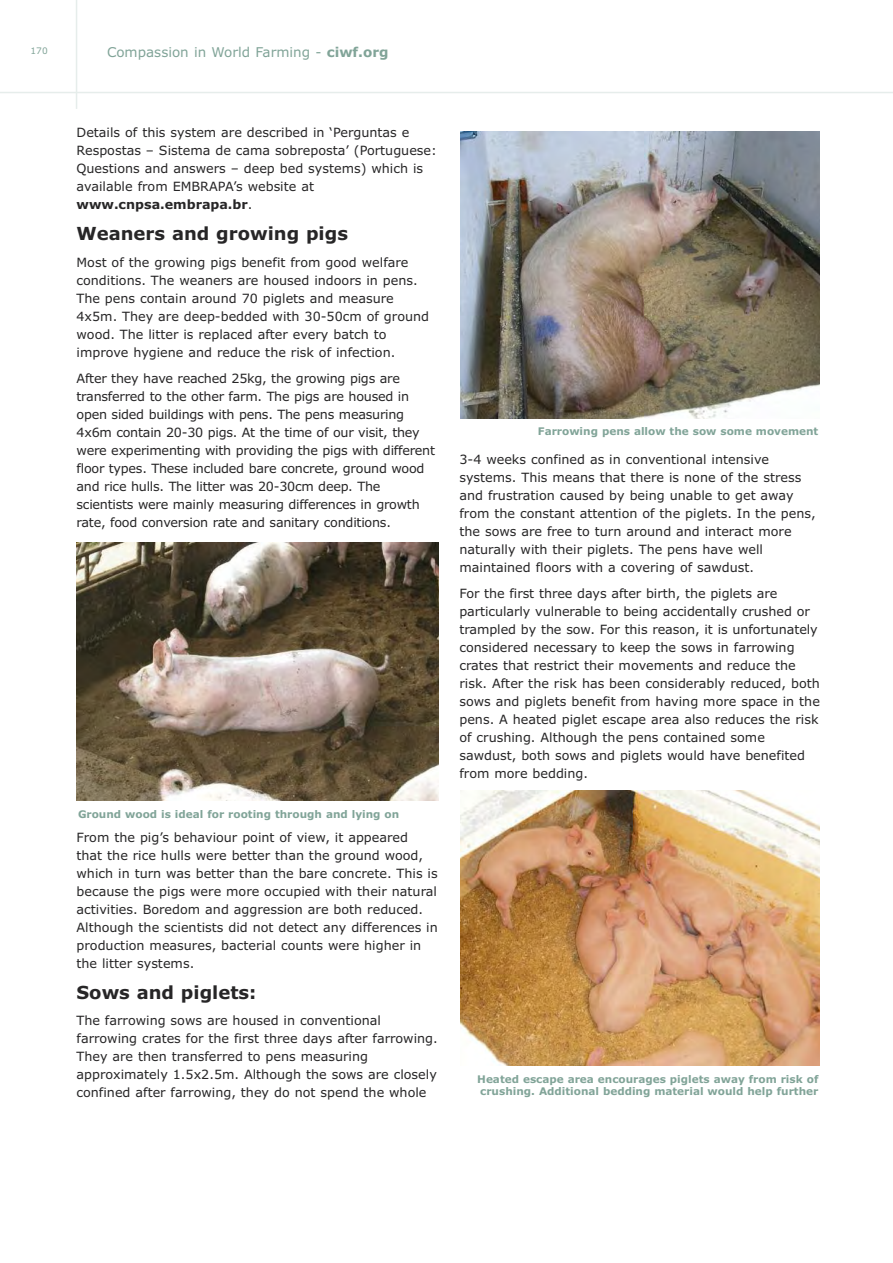
<style>
.page{position:relative;width:893px;height:1263px;background:#fff}
.page>*{position:absolute;margin:0;border:0;box-sizing:border-box;transform-origin:0 0}
.t1{font:700 18px "Verdana";color:#272627}
.t2{font:13.5px "Verdana";color:#81a498}
.t3{font:12.75px/18px "Verdana";color:#272627}
.t4{font:12.75px/18px "Verdana";letter-spacing:-.02em;color:#272627}
.t5{font:700 10.5px/12.6px "Verdana";color:#81a498}
.t6{font:9px "Verdana";color:#81a498}
.s1{font-weight:700}
</style>
<div class="page">
<hr style="left:76px;top:0;width:1px;height:109px;background:#e6edeb">
<hr style="left:0;top:92px;width:893px;height:1px;background:#e6edeb">
<img style="left:460px;top:132px;width:360px;height:287px">
<img style="left:77px;top:543px;width:362px;height:257px">
<img style="left:460px;top:790px;width:360px;height:276px">
<p class="t6" style="left:31px;top:46px;width:19px">170</p>
<p class="t2" style="left:107px;top:45px;width:283px">Compassion in World Farming - <span class="s1">ciwf.org</span></p>
<p class="t3" style="left:77px;top:124px;width:362px">Details of this system are described in ‘Perguntas e Respostas – Sistema de cama sobreposta’ (Portuguese:<br>Questions and answers – deep bed systems) which is available from EMBRAPA’s website at <span class="s1">www.cnpsa.embrapa.br</span>.</p>
<p class="t1" style="left:77px;top:224px;width:273px">Weaners and growing pigs</p>
<p class="t3" style="left:77px;top:253px;width:354px">Most of the growing pigs benefit from good welfare conditions. The weaners are housed indoors in pens.<br>The pens contain around 70 piglets and measure 4x5m. They are deep-bedded with 30-50cm of ground wood. The litter is replaced after every batch to improve hygiene and reduce the risk of infection.</p>
<p class="t4" style="left:77px;top:370px;width:360px">After they have reached 25kg, the growing pigs are transferred to the other farm. The pigs are housed in open sided buildings with pens. The pens measuring 4x6m contain 20-30 pigs. At the time of our visit, they were experimenting with providing the pigs with different floor types. These included bare concrete, ground wood and rice hulls. The litter was 20-30cm deep. The scientists were mainly measuring differences in growth rate, food conversion rate and sanitary conditions.</p>
<p class="t5" style="left:78px;top:808px;width:323px">Ground wood is ideal for rooting through and lying on</p>
<p class="t3" style="left:77px;top:828px;width:363px">From the pig’s behaviour point of view, it appeared<br>that the rice hulls were better than the ground wood, which in turn was better than the bare concrete. This is because the pigs were more occupied with their natural activities. Boredom and aggression are both reduced.<br>Although the scientists did not detect any differences in production measures, bacterial counts were higher in the litter systems.</p>
<p class="t1" style="left:77px;top:982px;width:181px">Sows and piglets:</p>
<p class="t3" style="left:77px;top:1012px;width:363px">The farrowing sows are housed in conventional farrowing crates for the first three days after farrowing.<br>They are then transferred to pens measuring approximately 1.5x2.5m. Although the sows are closely confined after farrowing, they do not spend the whole</p>
<p class="t5" style="left:538px;top:425px;width:282px">Farrowing pens allow the sow some movement</p>
<p class="t3" style="left:459px;top:450px;width:358px">3-4 weeks confined as in conventional intensive systems. This means that there is none of the stress and frustration caused by being unable to get away from the constant attention of the piglets. In the pens, the sows are free to turn around and interact more naturally with their piglets. The pens have well maintained floors with a covering of sawdust.</p>
<p class="t3" style="left:459px;top:585px;width:362px">For the first three days after birth, the piglets are particularly vulnerable to being accidentally crushed or trampled by the sow. For this reason, it is unfortunately considered necessary to keep the sows in farrowing crates that restrict their movements and reduce the risk. After the risk has been considerably reduced, both sows and piglets benefit from having more space in the pens. A heated piglet escape area also reduces the risk of crushing. Although the pens contained some sawdust, both sows and piglets would have benefited from more bedding.</p>
<p class="t5" style="left:477px;top:1073px;width:343px">Heated escape area encourages piglets away from risk of crushing. Additional bedding material would help further</p>
</div>
